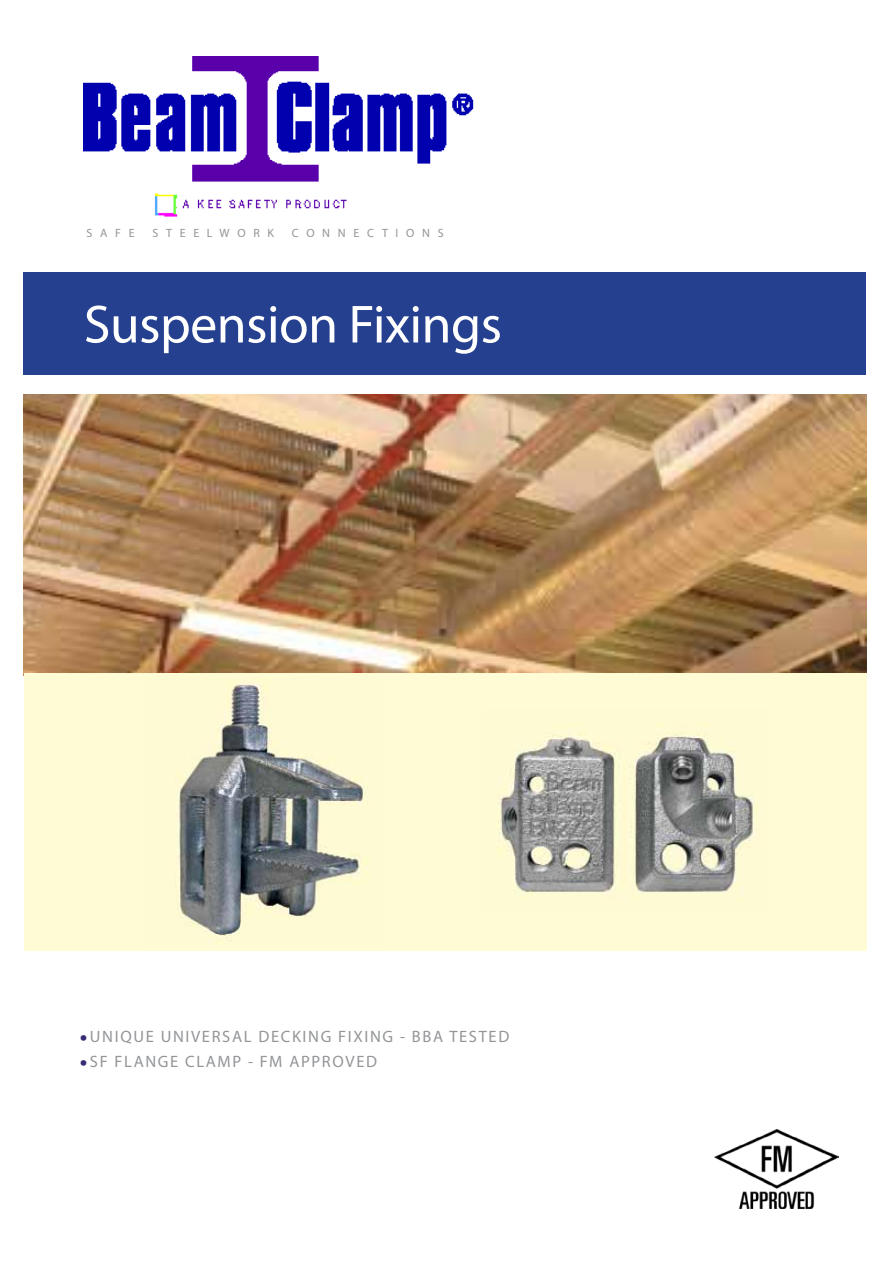
<style>
.page{position:relative;width:893px;height:1263px;background:#fff}
.page>*{position:absolute;margin:0;border:0;box-sizing:border-box;transform-origin:0 0}
.t1{font:54px "Myriad Pro";letter-spacing:-.01em;color:#fff}
.t2{font:16.5px "Myriad Pro";letter-spacing:.1em;color:#939598}
.t3{font:12px "Myriad Pro";letter-spacing:.64em;color:#939598}
.s1{font-size:27px;color:#382b73}
</style>
<div class="page">
<div style="left:24px;top:273px;width:842px;height:102px;background:#25408f"></div>
<img style="left:84px;top:56px;width:390px;height:161px">
<img style="left:24px;top:394px;width:842px;height:279px">
<img style="left:715px;top:1129px;width:124px;height:80px">
<div style="left:24px;top:673px;width:842px;height:277px;background:#fffcd5"></div>
<img style="left:176px;top:684px;width:192px;height:258px">
<img style="left:498px;top:724px;width:256px;height:169px">
<p class="t3" style="left:87px;top:226px;width:50px">SAFE</p>
<p class="t3" style="left:153px;top:226px;width:123px">STEELWORK</p>
<p class="t3" style="left:292px;top:226px;width:153px">CONNECTIONS</p>
<h1 class="t1" style="left:84px;top:291px;width:420px">Suspension Fixings</h1>
<p class="t2" style="left:80px;top:1026px;width:431px"><span class="s1">•</span>UNIQUE UNIVERSAL DECKING FIXING - BBA TESTED</p>
<p class="t2" style="left:80px;top:1051px;width:299px"><span class="s1">•</span>SF FLANGE CLAMP - FM APPROVED</p>
</div>
